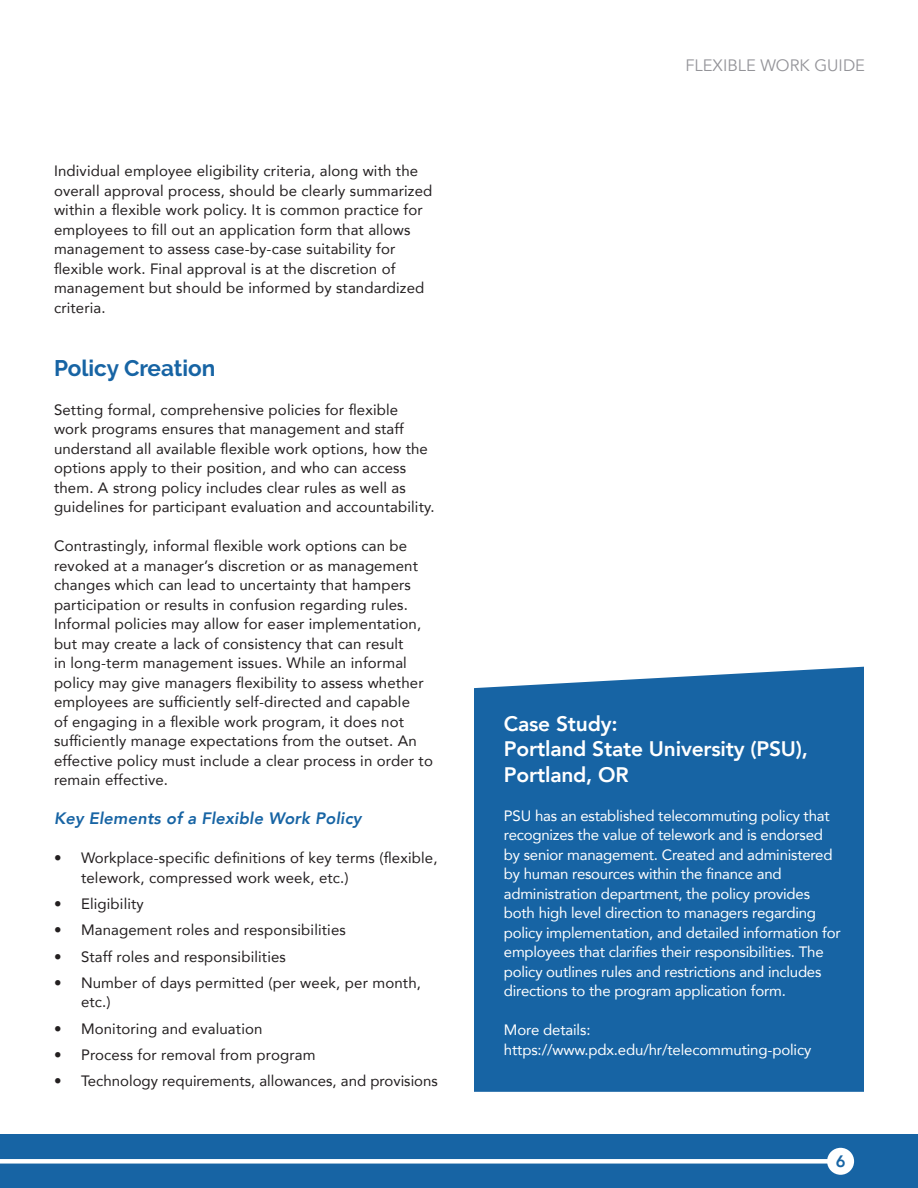
<style>
.page{position:relative;width:918px;height:1188px;background:#fff}
.page>*{position:absolute;margin:0;border:0;box-sizing:border-box;transform-origin:0 0}
.Subhead_-_Orange{font:700 22.5px "Raleway";color:#1764a4}
.t1{font:800 21px/25.2px "Avenir";letter-spacing:-.01em;color:#fff}
.t2{font:italic 800 16.5px "Avenir";letter-spacing:.01em;color:#1764a4}
.t3{font:16.5px "Avenir";color:#949499}
.t4{font:800 16.5px "Avenir";color:#1764a4}
.t5{font:15px/19.5px "Avenir";letter-spacing:.01em;color:#231f20}
.t6{font:15px/19.5px "Avenir";letter-spacing:-.015em;color:#fff}
</style>
<div class="page">
<div style="left:0;top:1134px;width:918px;height:54px;background:#1764a4"></div>
<div style="left:0;top:1159px;width:830px;height:5px;background:#fff"></div>
<div style="left:827px;top:1148px;width:27px;height:27px;background:#fff;border-radius:50%"></div>
<div style="left:474px;top:667px;width:390px;height:425px;background:#1764a4"></div>
<p class="t5" style="left:54px;top:161px;width:380px">Individual employee eligibility criteria, along with the overall approval process, should be clearly summarized within a flexible work policy. It is common practice for employees to fill out an application form that allows management to assess case-by-case suitability for flexible work. Final approval is at the discretion of management but should be informed by standardized criteria.</p>
<h2 class="Subhead_-_Orange" style="left:54px;top:355px;width:163px">Policy Creation</h2>
<p class="t5" style="left:54px;top:399px;width:382px">Setting formal, comprehensive policies for flexible work programs ensures that management and staff understand all available flexible work options, how the options apply to their position, and who can access them. A strong policy includes clear rules as well as guidelines for participant evaluation and accountability.</p>
<p class="t5" style="left:54px;top:536px;width:380px">Contrastingly, informal flexible work options can be revoked at a manager’s discretion or as management changes which can lead to uncertainty that hampers participation or results in confusion regarding rules.<br>Informal policies may allow for easer implementation, but may create a lack of consistency that can result<br>in long-term management issues. While an informal policy may give managers flexibility to assess whether employees are sufficiently self-directed and capable<br>of engaging in a flexible work program, it does not sufficiently manage expectations from the outset. An effective policy must include a clear process in order to remain effective.</p>
<p class="t2" style="left:54px;top:809px;width:309px">Key Elements of a Flexible Work Policy</p>
<p class="t5" style="left:81px;top:848px;width:358px;text-indent:-27px">• Workplace-specific definitions of key terms (flexible, telework, compressed work week, etc.)</p>
<p class="t5" style="left:54px;top:894px;width:91px">• Eligibility</p>
<p class="t5" style="left:54px;top:920px;width:293px">• Management roles and responsibilities</p>
<p class="t5" style="left:54px;top:946px;width:234px">• Staff roles and responsibilities</p>
<p class="t5" style="left:81px;top:972px;width:342px;text-indent:-27px">• Number of days permitted (per week, per month, etc.)</p>
<p class="t5" style="left:54px;top:1018px;width:210px">• Monitoring and evaluation</p>
<p class="t5" style="left:54px;top:1044px;width:263px">• Process for removal from program</p>
<p class="t5" style="left:54px;top:1071px;width:385px">• Technology requirements, allowances, and provisions</p>
<p class="t3" style="left:685px;top:55px;width:181px">FLEXIBLE WORK GUIDE</p>
<p class="t1" style="left:504px;top:711px;width:306px">Case Study:<br>Portland State University (PSU),<br>Portland, OR</p>
<p class="t6" style="left:504px;top:805px;width:338px">PSU has an established telecommuting policy that recognizes the value of telework and is endorsed by senior management. Created and administered by human resources within the finance and administration department, the policy provides both high level direction to managers regarding policy implementation, and detailed information for employees that clarifies their responsibilities. The policy outlines rules and restrictions and includes directions to the program application form.</p>
<p class="t6" style="left:504px;top:1020px;width:309px">More details: https://www.pdx.edu/hr/telecommuting-policy</p>
<p class="t4" style="left:836px;top:1149px;width:11px">6</p>
</div>
